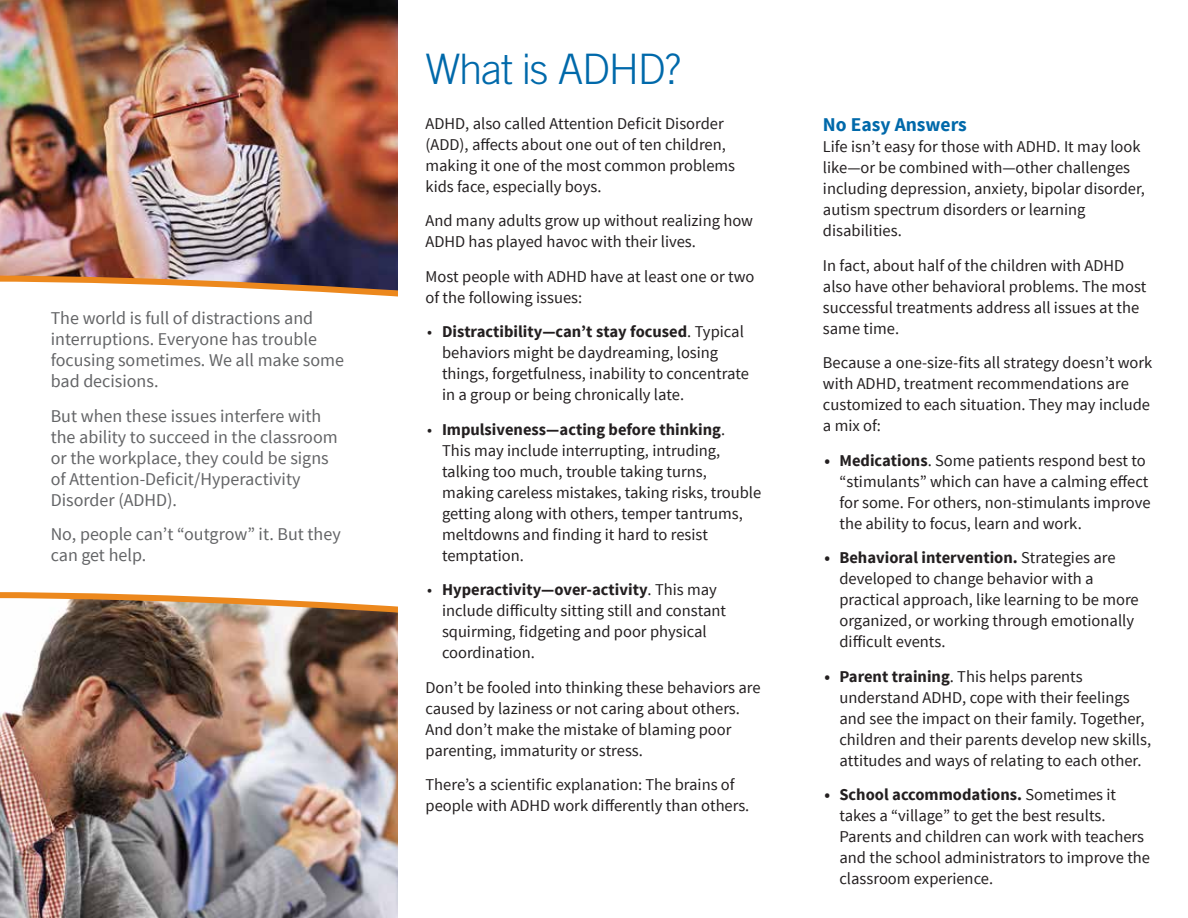
<style>
.page{position:relative;width:1188px;height:918px;background:#fff}
.page>*{position:absolute;margin:0;border:0;box-sizing:border-box;transform-origin:0 0}
.t1{font:300 42px "Trade Gothic LT Std";letter-spacing:-.03em;color:#0069aa}
.t2{font:700 19.5px "Source Sans Pro";color:#0069aa}
.t3{font:18px/21px "Source Sans Pro";color:#636466}
.t4{font:16.5px/21px "Source Sans Pro";color:#231f20}
.s1{font-weight:700}
</style>
<div class="page">
<img style="left:0;top:0;width:398px;height:273px">
<img style="left:0;top:616px;width:398px;height:302px">
<svg style="left:0;top:592px;width:398px;height:24px"></svg>
<svg style="left:0;top:273px;width:398px;height:24px"></svg>
<p class="t3" style="left:51px;top:308px;width:295px">The world is full of distractions and interruptions. Everyone has trouble focusing sometimes. We all make some bad decisions.</p>
<p class="t3" style="left:51px;top:405px;width:288px">But when these issues interfere with the ability to succeed in the classroom or the workplace, they could be signs of Attention-Deficit/Hyperactivity Disorder (ADHD).</p>
<p class="t3" style="left:51px;top:524px;width:292px">No, people can’t “outgrow” it. But they can get help.</p>
<h1 class="t1" style="left:426px;top:44px;width:257px">What is ADHD?</h1>
<p class="t4" style="left:426px;top:113px;width:311px">ADHD, also called Attention Deficit Disorder (ADD), affects about one out of ten children, making it one of the most common problems kids face, especially boys.</p>
<p class="t4" style="left:426px;top:211px;width:329px">And many adults grow up without realizing how<br>ADHD has played havoc with their lives.</p>
<p class="t4" style="left:426px;top:266px;width:330px">Most people with ADHD have at least one or two of the following issues:</p>
<p class="t4" style="left:442px;top:322px;width:309px;text-indent:-15px">• <span class="s1">Distractibility—can’t stay focused</span>. Typical behaviors might be daydreaming, losing things, forgetfulness, inability to concentrate in a group or being chronically late.</p>
<p class="t4" style="left:442px;top:419px;width:321px;text-indent:-15px">• <span class="s1">Impulsiveness—acting before thinking</span>.<br>This may include interrupting, intruding, talking too much, trouble taking turns, making careless mistakes, taking risks, trouble getting along with others, temper tantrums, meltdowns and finding it hard to resist temptation.</p>
<p class="t4" style="left:442px;top:580px;width:286px;text-indent:-15px">• <span class="s1">Hyperactivity—over-activity</span>. This may include difficulty sitting still and constant squirming, fidgeting and poor physical coordination.</p>
<p class="t4" style="left:426px;top:677px;width:337px">Don’t be fooled into thinking these behaviors are caused by laziness or not caring about others.<br>And don’t make the mistake of blaming poor parenting, immaturity or stress.</p>
<p class="t4" style="left:426px;top:775px;width:325px">There’s a scientific explanation: The brains of people with ADHD work differently than others.</p>
<p class="t2" style="left:823px;top:112px;width:145px">No Easy Answers</p>
<p class="t4" style="left:823px;top:136px;width:324px">Life isn’t easy for those with ADHD. It may look like—or be combined with—other challenges including depression, anxiety, bipolar disorder, autism spectrum disorders or learning disabilities.</p>
<p class="t4" style="left:823px;top:255px;width:325px">In fact, about half of the children with ADHD also have other behavioral problems. The most successful treatments address all issues at the same time.</p>
<p class="t4" style="left:823px;top:352px;width:331px">Because a one-size-fits all strategy doesn’t work with ADHD, treatment recommendations are customized to each situation. They may include a mix of:</p>
<p class="t4" style="left:839px;top:450px;width:313px;text-indent:-15px"><span class="s1">• Medications</span>. Some patients respond best to “stimulants” which can have a calming effect for some. For others, non-stimulants improve the ability to focus, learn and work.</p>
<p class="t4" style="left:839px;top:547px;width:301px;text-indent:-15px"><span class="s1">• Behavioral intervention.</span> Strategies are developed to change behavior with a practical approach, like learning to be more organized, or working through emotionally difficult events.</p>
<p class="t4" style="left:839px;top:666px;width:313px;text-indent:-15px"><span class="s1">• Parent training</span>. This helps parents understand ADHD, cope with their feelings and see the impact on their family. Together, children and their parents develop new skills, attitudes and ways of relating to each other.</p>
<p class="t4" style="left:839px;top:785px;width:312px;text-indent:-15px"><span class="s1">• School accommodations.</span> Sometimes it takes a “village” to get the best results.<br>Parents and children can work with teachers and the school administrators to improve the classroom experience.</p>
</div>
